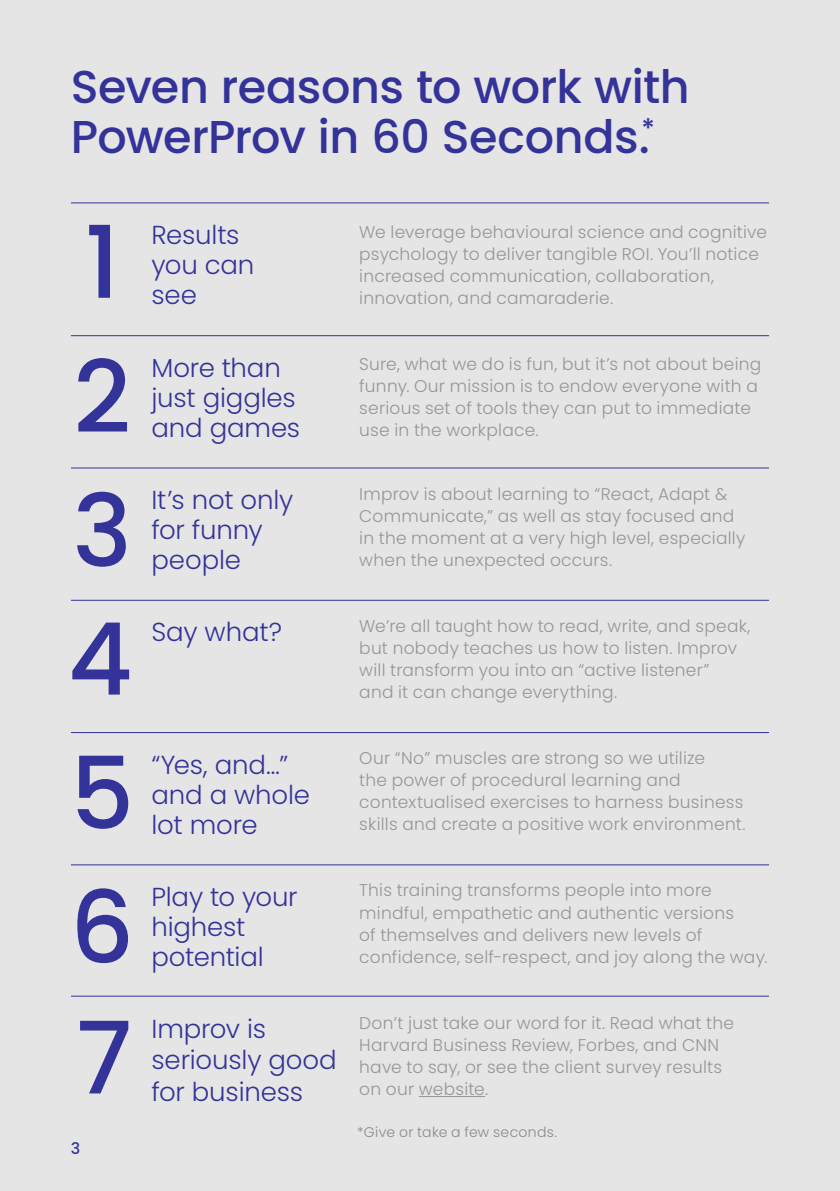
<style>
.page{position:relative;width:840px;height:1191px;background:#fff}
.page>*{position:absolute;margin:0;border:0;box-sizing:border-box;transform-origin:0 0}
.t1{font:500 100px/132.6px "Poppins";color:#339}
.t2{font:500 46px/50px "Poppins";letter-spacing:-.01em;color:#339}
.t3{font:300 26px/30px "Poppins";letter-spacing:-.005em;color:#339}
.t4{font:300 17px/22px "Poppins";letter-spacing:.015em;color:#969696}
.t5{font:500 16px "Poppins";color:#339}
.t6{font:300 14px "Poppins";letter-spacing:.02em;color:#8b8a8a}
</style>
<div class="page">
<div style="left:0;top:0;width:839px;height:1191px;background:#e5e5e5"></div>
<hr style="left:418px;top:1096px;width:67px;height:1px;background:#969696">
<hr style="left:71px;top:202px;width:697px;height:1px;background:#339">
<hr style="left:71px;top:335px;width:697px;height:1px;background:#339">
<hr style="left:71px;top:467px;width:697px;height:1px;background:#339">
<hr style="left:71px;top:600px;width:697px;height:1px;background:#339">
<hr style="left:71px;top:732px;width:697px;height:1px;background:#339">
<hr style="left:71px;top:864px;width:697px;height:1px;background:#339">
<hr style="left:71px;top:995px;width:697px;height:1px;background:#339">
<h2 class="t2" style="left:71px;top:62px;width:620px">Seven reasons to work with<br>PowerProv in 60 Seconds.<sup>*</sup></h2>
<h1 class="t1" style="left:68px;top:197px;width:68px">1<br>2<br>3<br>4<br>5<br>6<br>7</h1>
<p class="t5" style="left:71px;top:1139px;width:11px">3</p>
<h3 class="t3" style="left:151px;top:220px;width:104px">Results you can see</h3>
<h3 class="t3" style="left:151px;top:353px;width:150px">More than just giggles and games</h3>
<h3 class="t3" style="left:151px;top:485px;width:143px">It’s not only for funny people</h3>
<h3 class="t3" style="left:151px;top:617px;width:132px">Say what?</h3>
<h3 class="t3" style="left:151px;top:749px;width:160px">“Yes, and…” and a whole lot more</h3>
<h3 class="t3" style="left:151px;top:882px;width:148px">Play to your highest potential</h3>
<h3 class="t3" style="left:151px;top:1013px;width:186px;line-height:31.2px">Improv is seriously good for business</h3>
<p class="t4" style="left:359px;top:221px;width:409px">We leverage behavioural science and cognitive psychology to deliver tangible ROI. You’ll notice increased communication, collaboration, innovation, and camaraderie.</p>
<p class="t4" style="left:359px;top:353px;width:403px">Sure, what we do is fun, but it’s not about being funny. Our mission is to endow everyone with a serious set of tools they can put to immediate use in the workplace.</p>
<p class="t4" style="left:359px;top:483px;width:387px">Improv is about learning to “React, Adapt &amp; Communicate,” as well as stay focused and in the moment at a very high level, especially when the unexpected occurs.</p>
<p class="t4" style="left:359px;top:615px;width:392px">We’re all taught how to read, write, and speak, but nobody teaches us how to listen. Improv will transform you into an “active listener”<br>and it can change everything.</p>
<p class="t4" style="left:359px;top:747px;width:387px">Our “No” muscles are strong so we utilize<br>the power of procedural learning and contextualised exercises to harness business skills and create a positive work environment.</p>
<p class="t4" style="left:359px;top:879px;width:409px">This training transforms people into more mindful, empathetic and authentic versions<br>of themselves and delivers new levels of confidence, self-respect, and joy along the way.</p>
<p class="t4" style="left:359px;top:1012px;width:376px">Don’t just take our word for it. Read what the Harvard Business Review, Forbes, and CNN have to say, or see the client survey results on our website.</p>
<p class="t6" style="left:357px;top:1124px;width:201px">*Give or take a few seconds.</p>
</div>
